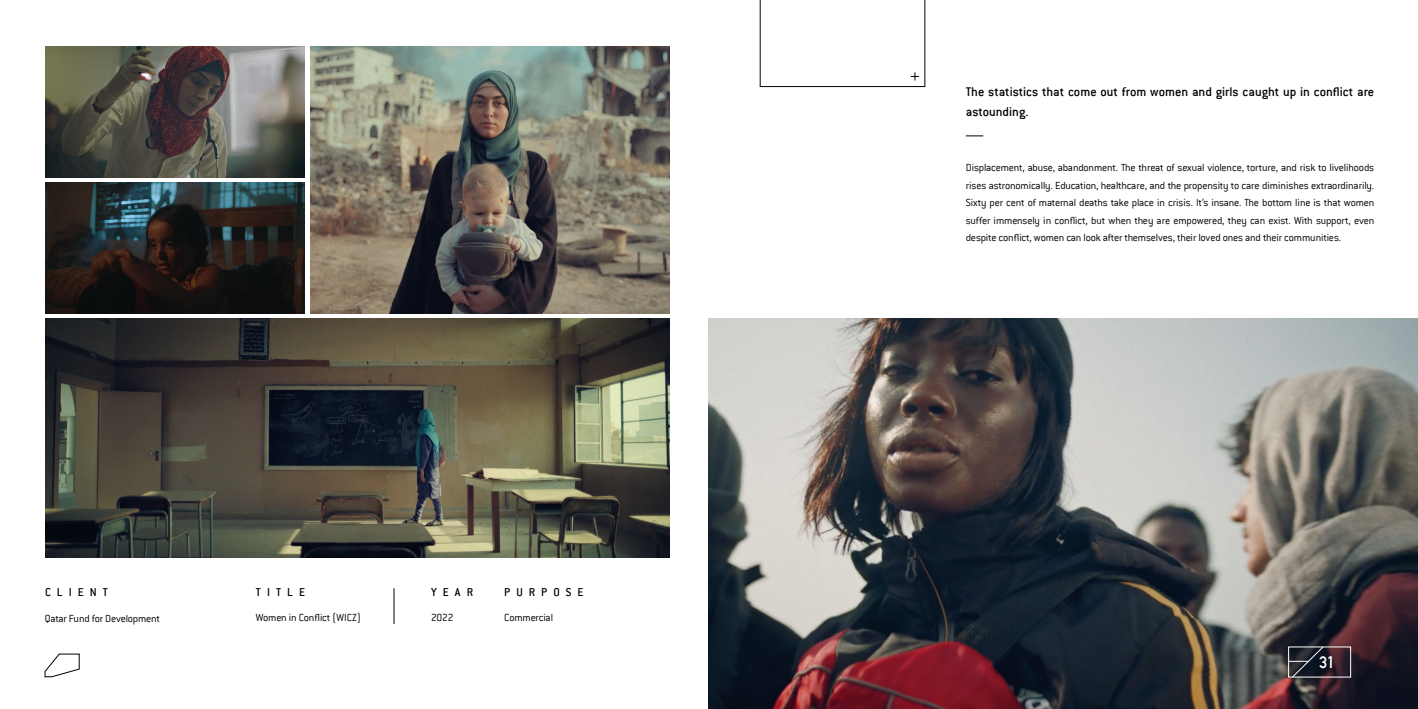
<style>
.page{position:relative;width:1418px;height:709px;background:#fff}
.page>*{position:absolute;margin:0;border:0;box-sizing:border-box;transform-origin:0 0}
.t1{font:16.38px "Alte DIN1451 Mittelschrift";color:#fff}
.t2{font:500 13.88px/20.1px "Conduit ITC";color:#000}
.t3{font:500 12.62px "Conduit ITC";letter-spacing:.48em;color:#000}
.t4{font:300 11.38px/17.5px "Conduit ITC";letter-spacing:-.015em;color:#000;text-align:justify}
</style>
<div class="page">
<svg style="left:44px;top:653px;width:36px;height:24px"></svg>
<img style="left:45px;top:318px;width:624px;height:239px">
<img style="left:45px;top:47px;width:260px;height:130px">
<img style="left:311px;top:47px;width:358px;height:266px">
<img style="left:45px;top:183px;width:260px;height:130px">
<hr style="left:394px;top:588px;width:1px;height:36px;background:#000">
<img style="left:709px;top:318px;width:708px;height:391px">
<svg style="left:760px;top:0;width:165px;height:87px"></svg>
<svg style="left:965px;top:136px;width:18px;height:1px"></svg>
<svg style="left:1288px;top:646px;width:35px;height:32px"></svg>
<p class="t3" style="left:45px;top:585px;width:64px">CLIENT</p>
<p class="t3" style="left:256px;top:585px;width:51px">TITLE</p>
<p class="t3" style="left:431px;top:585px;width:43px">YEAR</p>
<p class="t3" style="left:504px;top:585px;width:81px">PURPOSE</p>
<p class="t4" style="left:45px;top:610px;width:117px">Qatar Fund for Development</p>
<p class="t4" style="left:256px;top:608px;width:106px">Women in Conflict (WICZ)</p>
<p class="t4" style="left:431px;top:608px;width:24px">2022</p>
<p class="t4" style="left:504px;top:608px;width:50px">Commercial</p>
<p class="t2" style="left:965px;top:81px;width:410px">The statistics that come out from women and girls caught up in conflict are astounding.</p>
<p class="t4" style="left:965px;top:159px;width:410px">Displacement, abuse, abandonment. The threat of sexual violence, torture, and risk to livelihoods rises astronomically. Education, healthcare, and the propensity to care diminishes extraordinarily.<br>Sixty per cent of maternal deaths take place in crisis. It’s insane. The bottom line is that women suffer immensely in conflict, but when they are empowered, they can exist. With support, even despite conflict, women can look after themselves, their loved ones and their communities.</p>
<h1 class="t1" style="left:1319px;top:652px;width:15px">31</h1>
</div>
